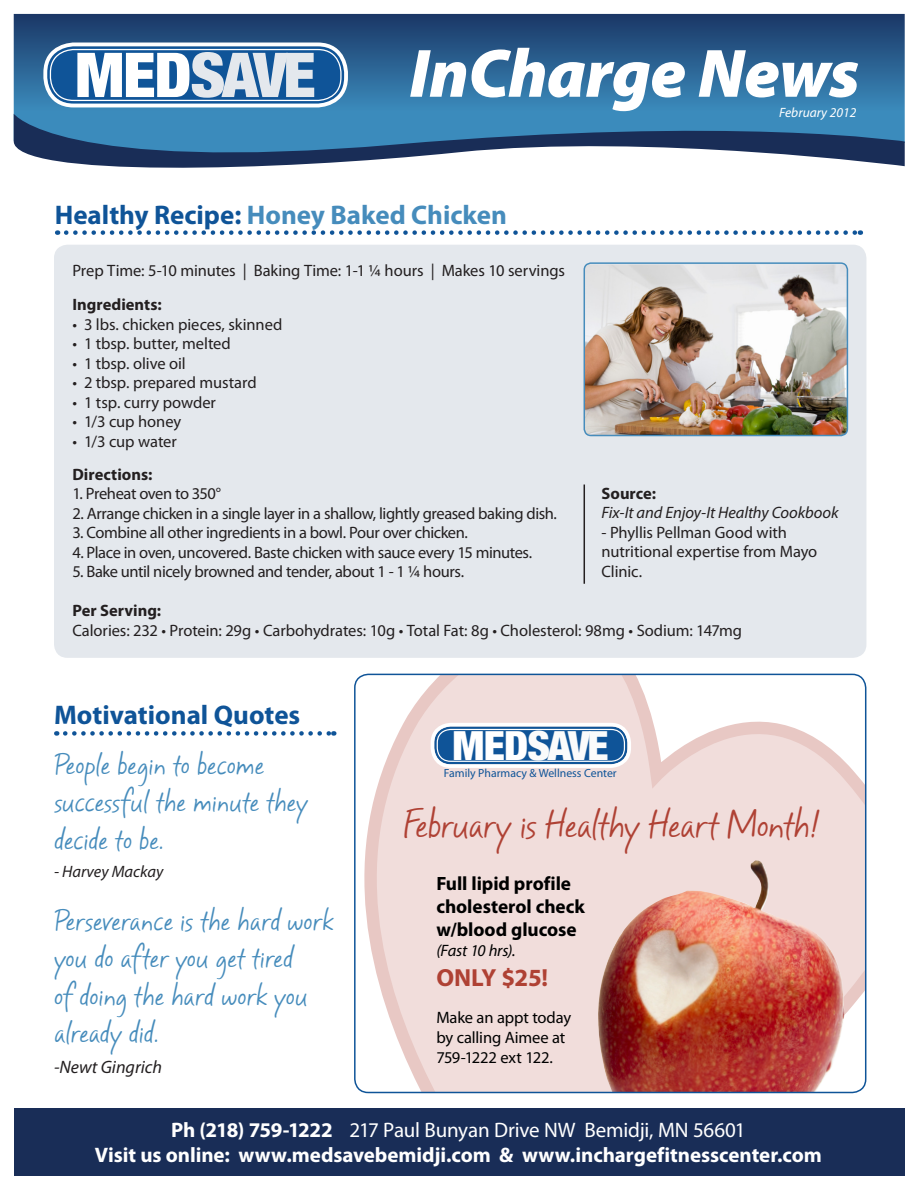
<style>
.page{position:relative;width:918px;height:1188px;background:#fff}
.page>*{position:absolute;margin:0;border:0;box-sizing:border-box;transform-origin:0 0}
.t1{font:italic 900 69px "Myriad Pro";letter-spacing:-.015em;color:#fff}
.t2{font:900 condensed 61.8px "Helvetica Neue";letter-spacing:-.035em;color:#e4e8ed;scale:1.05 1}
.t3{font:900 condensed 40.05px "Helvetica Neue";letter-spacing:-.035em;color:#fafbfb;scale:1.05 1}
.t4{font:35.85px "Mayfield";letter-spacing:-.025em;color:#af4134}
.t5{font:27px/37.5px "Mayfield";letter-spacing:-.01em;color:#468cbc}
.Headline{font:700 27px "Myriad Pro";color:#468cbc}
.Headline-2{font:700 27px "Myriad Pro";color:#0f5498}
.t6{font:700 24.75px "Myriad Pro";letter-spacing:-.01em;color:#af4134}
.t7{font:700 21px "Myriad Pro";letter-spacing:-.005em;color:#fff}
.t8{font:21px "Myriad Pro";letter-spacing:-.01em;color:#fff}
.t9{font:700 19.35px/23.1px "Myriad Pro";letter-spacing:-.005em;color:#000}
.t10{font:italic 18px "Myriad Pro";color:#231f20}
.t11{font:16.5px/19.5px "Myriad Pro";letter-spacing:-.015em;color:#231f20}
.t12{font:16.5px/19.8px "Myriad Pro";letter-spacing:-.01em;color:#000}
.t13{font:italic 16.5px "Myriad Pro";letter-spacing:-.005em;color:#231f20}
.t14{font:700 16.5px "Myriad Pro";color:#fff}
.t15{font:700 16.5px "Myriad Pro";color:#231f20}
.t16{font:italic 16.5px "Myriad Pro";letter-spacing:-.015em;color:#000}
.t17{font:15.15px "Myriad Pro";letter-spacing:-.01em;color:#fff}
.t18{font:italic 13.5px "Myriad Pro";color:#fff}
.t19{font:11.85px "Myriad Pro";color:#0f5498}
.s1{color:#fff}
.s2{color:#0f5498}
.s3{font-weight:700}
</style>
<div class="page">
<div style="left:54px;top:245px;width:812px;height:413px;background:#e4e8ed;border-radius:14px"></div>
<div style="left:14px;top:1108px;width:891px;height:68px;background:#192d57"></div>
<svg style="left:14px;top:14px;width:891px;height:100px;background:#2b608f"></svg>
<div style="left:47px;top:46px;width:297px;height:58px;background:#0f5498;border-radius:26px"></div>
<div style="left:43px;top:43px;width:305px;height:64px;border:4px solid #fff;border-radius:28px"></div>
<div style="left:50px;top:49px;width:292px;height:52px;border:1px solid #fff;border-radius:23px"></div>
<svg style="left:14px;top:114px;width:891px;height:54px;fill:#3b8bbc"></svg>
<img style="left:584px;top:265px;width:263px;height:171px">
<div style="left:584px;top:262px;width:264px;height:174px;border:2px solid #468cbc;border-radius:7px"></div>
<svg style="left:66px;top:230px;width:795px;height:5px"></svg>
<svg style="left:65px;top:731px;width:269px;height:5px"></svg>
<svg style="left:355px;top:674px;width:511px;height:418px;background:#e1c2c0"></svg>
<div style="left:354px;top:674px;width:512px;height:419px;border:2px solid #0f5498;border-radius:14px"></div>
<hr style="left:584px;top:485px;width:1px;height:99px;background:#231f20">
<p class="t2" style="left:75px;top:37px;width:231px"><span class="s1">MED</span>SAVE</p>
<p class="t1" style="left:410px;top:28px;width:452px">InCharge News</p>
<p class="t18" style="left:779px;top:104px;width:79px">February 2012</p>
<p class="Headline" style="left:55px;top:197px;width:454px"><span class="s2">Healthy Recipe:</span> Honey Baked Chicken</p>
<p class="t11" style="left:72px;top:253px;width:494px;line-height:34.5px">Prep Time: 5-10 minutes | Baking Time: 1-1 ¼ hours | Makes 10 servings<br><span class="s3">Ingredients:</span></p>
<p class="t11" style="left:72px;top:314px;width:211px">• 3 lbs. chicken pieces, skinned</p>
<p class="t11" style="left:72px;top:334px;width:160px">• 1 tbsp. butter, melted</p>
<p class="t11" style="left:72px;top:353px;width:115px">• 1 tbsp. olive oil</p>
<p class="t11" style="left:72px;top:373px;width:186px">• 2 tbsp. prepared mustard</p>
<p class="t11" style="left:72px;top:392px;width:145px">• 1 tsp. curry powder</p>
<p class="t11" style="left:72px;top:412px;width:111px">• 1/3 cup honey</p>
<p class="t11" style="left:72px;top:431px;width:106px">• 1/3 cup water</p>
<p class="t15" style="left:72px;top:463px;width:82px">Directions:</p>
<p class="t11" style="left:72px;top:484px;width:150px">1. Preheat oven to 350°</p>
<p class="t11" style="left:72px;top:503px;width:486px">2. Arrange chicken in a single layer in a shallow, lightly greased baking dish.</p>
<p class="t11" style="left:72px;top:523px;width:397px">3. Combine all other ingredients in a bowl. Pour over chicken.</p>
<p class="t11" style="left:72px;top:542px;width:461px">4. Place in oven, uncovered. Baste chicken with sauce every 15 minutes.</p>
<p class="t11" style="left:72px;top:562px;width:393px">5. Bake until nicely browned and tender, about 1 - 1 ¼ hours.</p>
<p class="t11" style="left:72px;top:601px;width:671px"><span class="s3">Per Serving:<br></span>Calories: 232 • Protein: 29g • Carbohydrates: 10g • Total Fat: 8g • Cholesterol: 98mg • Sodium: 147mg</p>
<p class="t15" style="left:602px;top:482px;width:56px">Source:</p>
<p class="t13" style="left:602px;top:502px;width:239px">Fix-It and Enjoy-It Healthy Cookbook</p>
<p class="t11" style="left:602px;top:522px;width:217px">- Phyllis Pellman Good with nutritional expertise from Mayo<br>Clinic.</p>
<p class="Headline-2" style="left:54px;top:698px;width:248px">Motivational Quotes</p>
<p class="t5" style="left:54px;top:749px;width:256px">People begin to become successful the minute they decide to be.</p>
<p class="t13" style="left:54px;top:862px;width:111px">- Harvey Mackay</p>
<p class="t5" style="left:54px;top:905px;width:281px">Perseverance is the hard work you do after you get tired<br>of doing the hard work you already did.</p>
<p class="t10" style="left:54px;top:1056px;width:110px">-Newt Gingrich</p>
<p class="t3" style="left:453px;top:721px;width:150px"><span class="s1">MED</span>SAVE</p>
<p class="t19" style="left:444px;top:766px;width:174px">Family Pharmacy &amp; Wellness Center</p>
<p class="t4" style="left:403px;top:804px;width:419px">February is Healthy Heart Month!</p>
<p class="t9" style="left:436px;top:871px;width:150px">Full lipid profile cholesterol check w/blood glucose</p>
<p class="t16" style="left:436px;top:940px;width:81px">(Fast 10 hrs).</p>
<p class="t6" style="left:436px;top:961px;width:113px">ONLY $25!</p>
<p class="t12" style="left:436px;top:1008px;width:136px">Make an appt today by calling Aimee at<br>759-1222 ext 122.</p>
<p class="t17" style="left:418px;top:1118px;width:382px">Ph (218) 759-1222 | 217 Paul Bunyan Drive NW | Bemidji, MN</p>
<p class="t14" style="left:509px;top:1137px;width:200px">www.medsavebemidji.com</p>
<p class="t8" style="left:171px;top:1117px;width:576px"><span class="s3">Ph (218) 759-1222</span> 217 Paul Bunyan Drive NW Bemidji, MN 56601</p>
<p class="t7" style="left:95px;top:1142px;width:729px">Visit us online: www.medsavebemidji.com &amp; www.inchargefitnesscenter.com</p>
</div>
